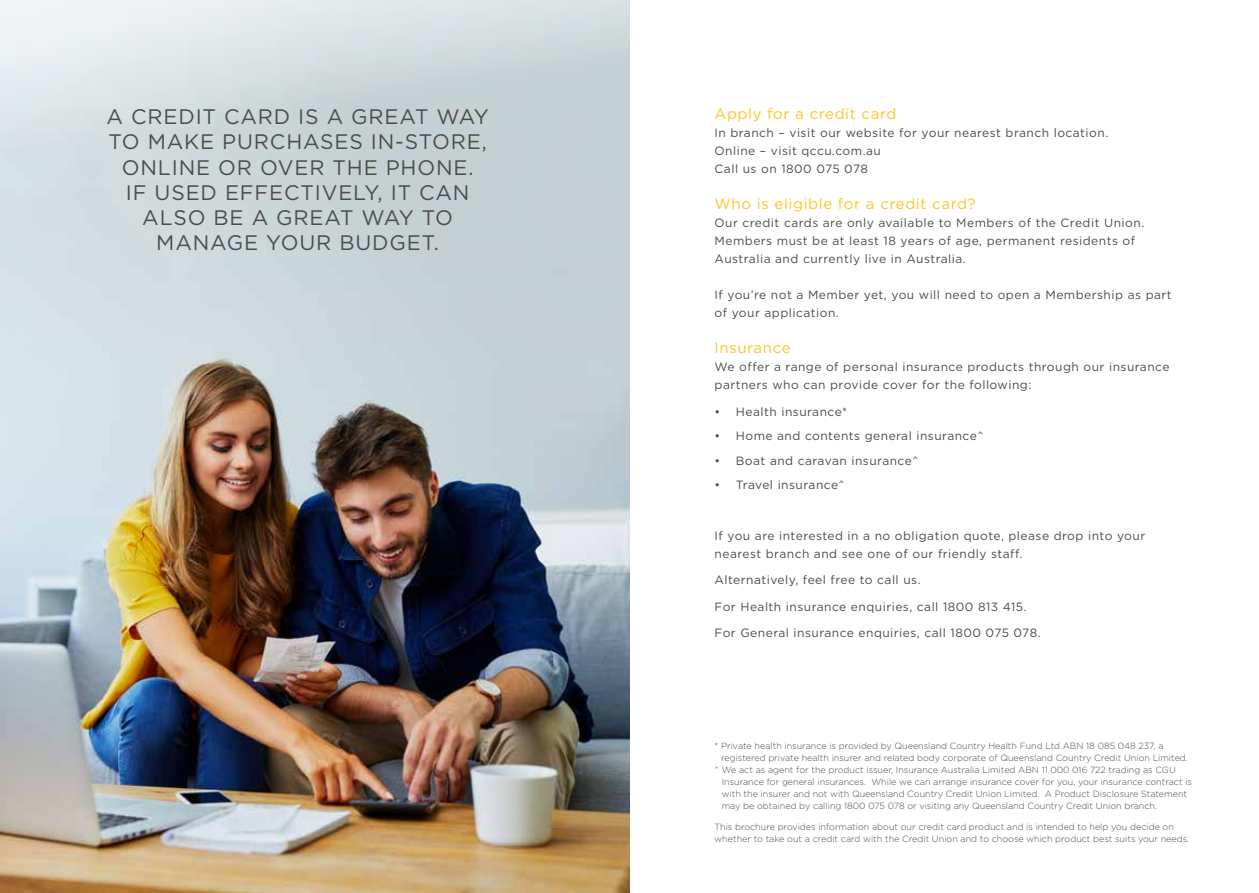
<style>
.page{position:relative;width:1259px;height:893px;background:#fff}
.page>*{position:absolute;margin:0;border:0;box-sizing:border-box;transform-origin:0 0}
.t1{font:21px/25.2px "Gotham";letter-spacing:.04em;color:#4d4c49;text-align:center}
.t2{font:15px "Gotham";letter-spacing:.04em;color:#ffc425}
.t3{font:12px/18px "Gotham";letter-spacing:.04em;color:#4d4c49}
.t4{font:300 9px/12px "Gotham";color:#4d4c49}
</style>
<div class="page">
<img style="left:0;top:0;width:629px;height:893px">
<h1 class="t1" style="left:106px;top:104px;width:384px">A CREDIT CARD IS A GREAT WAY<br>TO MAKE PURCHASES IN-STORE,<br>ONLINE OR OVER THE PHONE.<br>IF USED EFFECTIVELY, IT CAN<br>ALSO BE A GREAT WAY TO<br>MANAGE YOUR BUDGET.</h1>
<p class="t2" style="left:714px;top:104px;width:183px">Apply for a credit card</p>
<p class="t3" style="left:714px;top:124px;width:395px">In branch – visit our website for your nearest branch location.<br>Online – visit qccu.com.au<br>Call us on 1800 075 078</p>
<p class="t2" style="left:714px;top:194px;width:263px">Who is eligible for a credit card?</p>
<p class="t3" style="left:714px;top:214px;width:431px">Our credit cards are only available to Members of the Credit Union.<br>Members must be at least 18 years of age, permanent residents of<br>Australia and currently live in Australia.</p>
<p class="t3" style="left:714px;top:286px;width:459px">If you’re not a Member yet, you will need to open a Membership as part of your application.</p>
<p class="t2" style="left:714px;top:338px;width:77px">Insurance</p>
<p class="t3" style="left:714px;top:358px;width:456px">We offer a range of personal insurance products through our insurance partners who can provide cover for the following:</p>
<p class="t3" style="left:714px;top:402px;width:134px">• Health insurance*</p>
<p class="t3" style="left:714px;top:427px;width:270px">• Home and contents general insurance^</p>
<p class="t3" style="left:714px;top:451px;width:205px">• Boat and caravan insurance^</p>
<p class="t3" style="left:714px;top:476px;width:132px">• Travel insurance^</p>
<p class="t3" style="left:714px;top:526px;width:432px">If you are interested in a no obligation quote, please drop into your nearest branch and see one of our friendly staff.</p>
<p class="t3" style="left:714px;top:571px;width:207px">Alternatively, feel free to call us.</p>
<p class="t3" style="left:714px;top:597px;width:313px">For Health insurance enquiries, call 1800 813 415.</p>
<p class="t3" style="left:714px;top:624px;width:328px">For General insurance enquiries, call 1800 075 078.</p>
<p class="t4" style="left:714px;top:740px;width:450px">* Private health insurance is provided by Queensland Country Health Fund Ltd ABN 18 085 048 237, a</p>
<p class="t4" style="left:721px;top:752px;width:468px">registered private health insurer and related body corporate of Queensland Country Credit Union Limited.</p>
<p class="t4" style="left:714px;top:764px;width:463px">^ We act as agent for the product issuer, Insurance Australia Limited ABN 11 000 016 722 trading as CGU</p>
<p class="t4" style="left:722px;top:776px;width:472px">Insurance for general insurances. While we can arrange insurance cover for you, your insurance contract is</p>
<p class="t4" style="left:722px;top:788px;width:467px">with the insurer and not with Queensland Country Credit Union Limited. A Product Disclosure Statement</p>
<p class="t4" style="left:722px;top:800px;width:437px">may be obtained by calling 1800 075 078 or visiting any Queensland Country Credit Union branch.</p>
<p class="t4" style="left:714px;top:820px;width:476px">This brochure provides information about our credit card product and is intended to help you decide on whether to take out a credit card with the Credit Union and to choose which product best suits your needs.</p>
</div>
